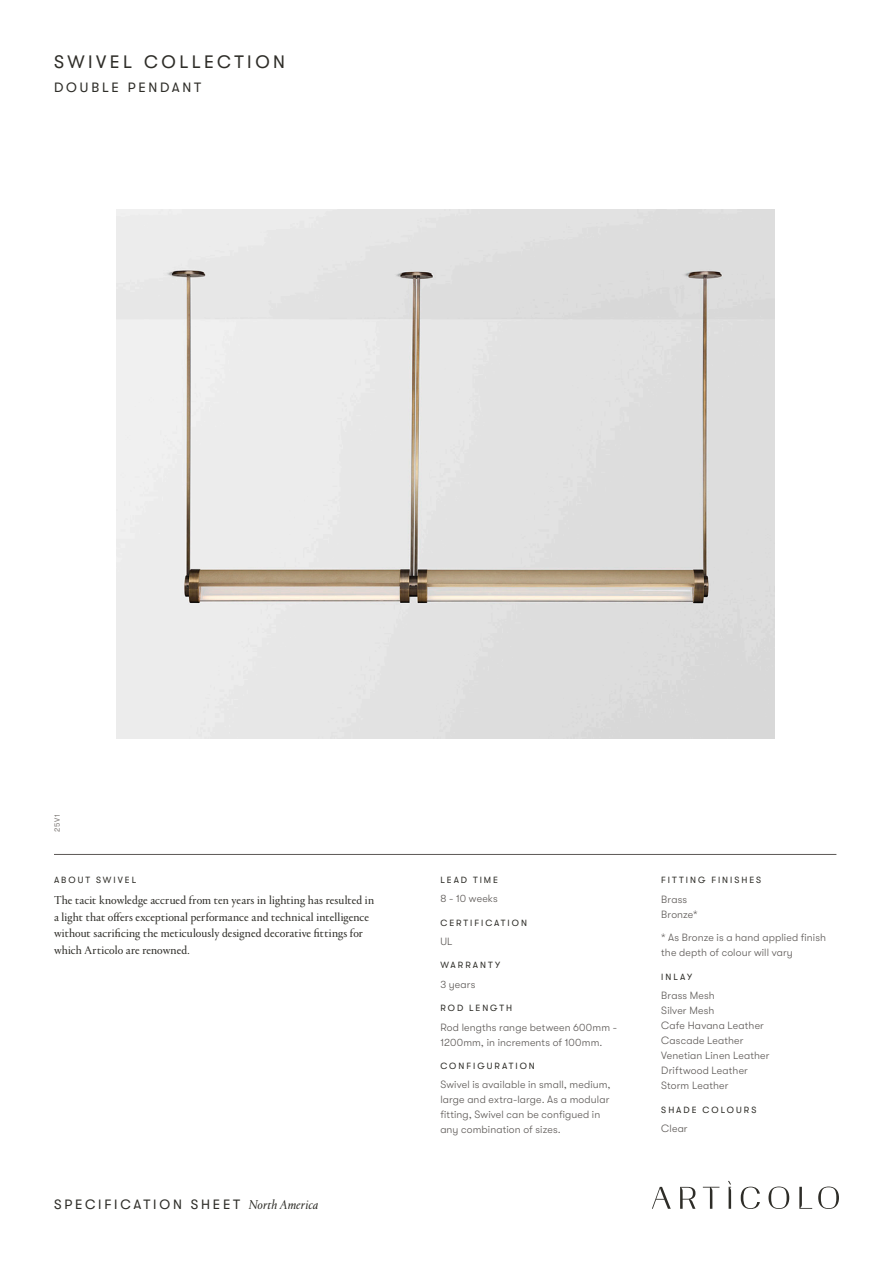
<style>
.page{position:relative;width:893px;height:1263px;background:#fff}
.page>*{position:absolute;margin:0;border:0;box-sizing:border-box;transform-origin:0 0}
.t1{font:18px "GT Walsheim";letter-spacing:.195em;color:#2e2d28}
.t2{font:13.5px "GT Walsheim";letter-spacing:.21em;color:#2e2d28}
.BODY_COPY{font:12px/16.5px "Portrait";letter-spacing:.005em;color:#2e2d28}
.SPECS{font:300 10.5px/15px "GT Walsheim";letter-spacing:.015em;color:#5c5855}
.SUBHEADING{font:9px "GT Walsheim";letter-spacing:.22em;color:#2e2d28}
.CODE{font:7.5px "GT Walsheim";color:#807c79}
.s1{font-family:"Portrait";font-style:italic}
</style>
<div class="page">
<svg style="left:741px;top:1187px;width:19px;height:22px"></svg>
<svg style="left:652px;top:1187px;width:19px;height:22px"></svg>
<svg style="left:703px;top:1187px;width:16px;height:22px"></svg>
<svg style="left:799px;top:1187px;width:13px;height:22px"></svg>
<svg style="left:768px;top:1186px;width:21px;height:23px"></svg>
<svg style="left:680px;top:1187px;width:15px;height:22px"></svg>
<svg style="left:728px;top:1181px;width:3px;height:28px"></svg>
<svg style="left:818px;top:1186px;width:21px;height:23px"></svg>
<img style="left:116px;top:210px;width:658px;height:528px">
<hr style="left:54px;top:854px;width:782px;height:1px;background:#5c5855">
<p class="t1" style="left:54px;top:52px;width:233px">SWIVEL COLLECTION</p>
<p class="t2" style="left:54px;top:80px;width:149px">DOUBLE PENDANT</p>
<p class="CODE" style="left:53px;top:832px;width:20px;rotate:-90deg">25V1</p>
<p class="SUBHEADING" style="left:54px;top:875px;width:84px">ABOUT SWIVEL</p>
<p class="BODY_COPY" style="left:54px;top:892px;width:322px">The tacit knowledge accrued from ten years in lighting has resulted in a light that offers exceptional performance and technical intelligence without sacrificing the meticulously designed decorative fittings for which Articolo are renowned.</p>
<p class="t2" style="left:54px;top:1197px;width:266px">SPECIFICATION SHEET <span class="s1">North America</span></p>
<p class="SUBHEADING" style="left:440px;top:875px;width:59px">LEAD TIME</p>
<p class="SPECS" style="left:440px;top:891px;width:59px">8 - 10 weeks</p>
<p class="SUBHEADING" style="left:440px;top:917px;width:88px">CERTIFICATION</p>
<p class="SPECS" style="left:440px;top:934px;width:14px">UL</p>
<p class="SUBHEADING" style="left:440px;top:960px;width:61px">WARRANTY</p>
<p class="SPECS" style="left:440px;top:977px;width:37px">3 years</p>
<p class="SUBHEADING" style="left:440px;top:1003px;width:73px">ROD LENGTH</p>
<p class="SPECS" style="left:440px;top:1019px;width:178px">Rod lengths range between 600mm -<br>1200mm, in increments of 100mm.</p>
<p class="SUBHEADING" style="left:440px;top:1061px;width:96px">CONFIGURATION</p>
<p class="SPECS" style="left:440px;top:1077px;width:172px">Swivel is available in small, medium, large and extra-large. As a modular fitting, Swivel can be configued in any combination of sizes.</p>
<p class="SUBHEADING" style="left:661px;top:875px;width:101px">FITTING FINISHES</p>
<p class="SPECS" style="left:661px;top:892px;width:38px">Brass<br>Bronze*</p>
<p class="SPECS" style="left:661px;top:930px;width:166px">* As Bronze is a hand applied finish the depth of colour will vary</p>
<p class="SUBHEADING" style="left:661px;top:972px;width:32px">INLAY</p>
<p class="SPECS" style="left:661px;top:988px;width:110px">Brass Mesh<br>Silver Mesh<br>Cafe Havana Leather<br>Cascade Leather<br>Venetian Linen Leather<br>Driftwood Leather<br>Storm Leather</p>
<p class="SUBHEADING" style="left:661px;top:1104px;width:97px">SHADE COLOURS</p>
<p class="SPECS" style="left:661px;top:1121px;width:28px">Clear</p>
</div>
